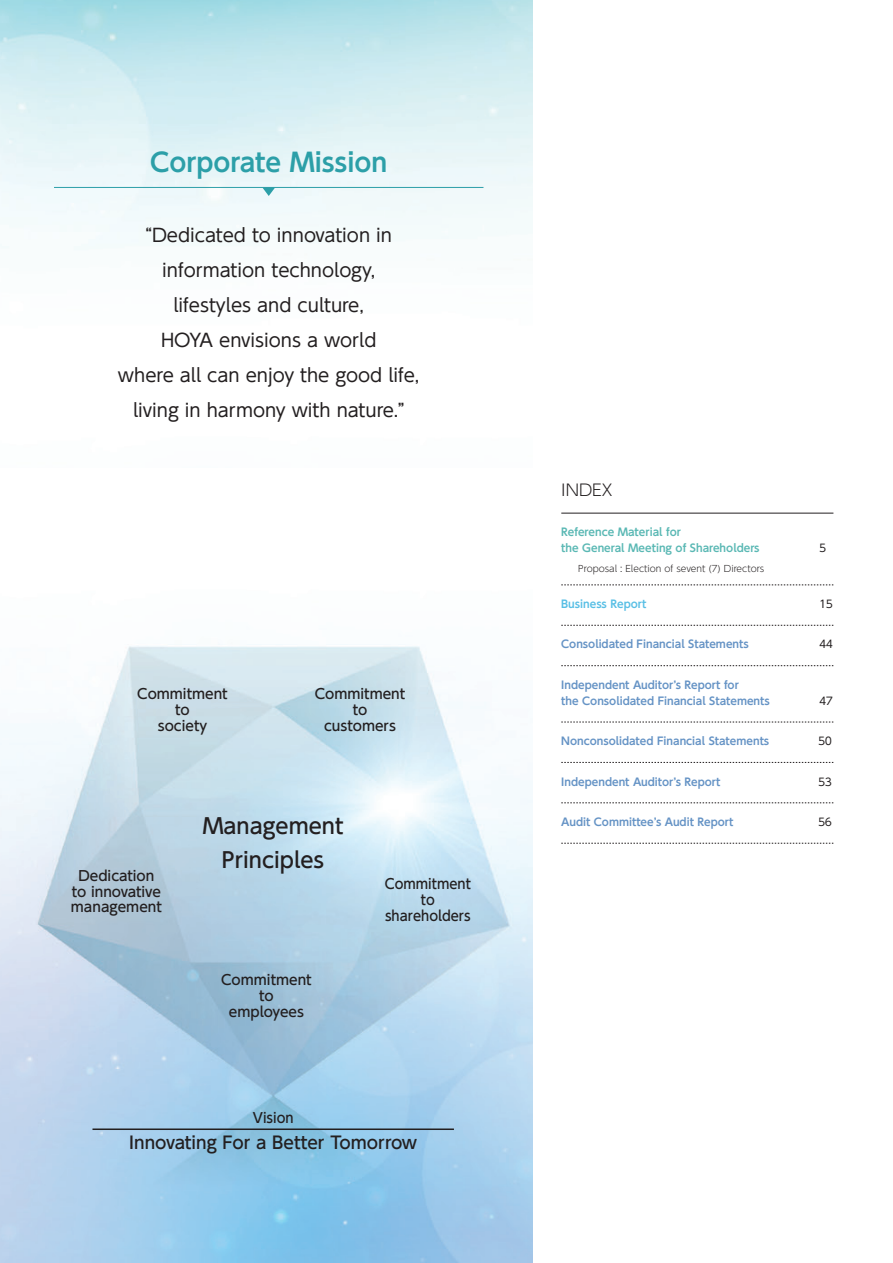
<style>
.page{position:relative;width:893px;height:1263px;background:#fff}
.page>*{position:absolute;margin:0;border:0;box-sizing:border-box;transform-origin:0 0}
.t1{font:600 25.5px "MO Clear Tone SG";color:#2c9fa8}
.t2{font:500 21.3px/34px "MO Clear Tone SG";color:#231f20;text-align:center}
.t3{font:18px/35.1px "MO Clear Tone SG";color:#231f20;text-align:center}
.t4{font:500 16.95px "MO Clear Tone SG";color:#231f20}
.t5{font:300 15.9px "MO Clear Tone SG";color:#231f20}
.t6{font:500 13.8px/15.9px "MO Clear Tone SG";color:#231f20;text-align:center}
.t7{font:500 13.8px/15.9px "MO Clear Tone SG";color:#231f20;text-align:center;scale:.95 1}
.t8{font:600 10.65px/15.9px "MO Clear Tone SG";color:#6593c5}
.t9{font:600 10.65px/15.9px "MO Clear Tone SG";color:#5ab8b4}
.t10{font:600 10.65px "MO Clear Tone SG";color:#59bfe5}
.t11{font:10.65px "MO Clear Tone SG";color:#231f20}
.t12{font:300 9px "MO Clear Tone SG";color:#231f20}
</style>
<div class="page">
<hr style="left:561px;top:513px;width:272px;height:1px;background:#231f20">
<svg style="left:561px;top:585px;width:272px;height:1px"></svg>
<svg style="left:561px;top:625px;width:272px;height:1px"></svg>
<svg style="left:561px;top:665px;width:272px;height:1px"></svg>
<svg style="left:561px;top:722px;width:272px;height:1px"></svg>
<svg style="left:561px;top:762px;width:272px;height:1px"></svg>
<svg style="left:561px;top:802px;width:272px;height:1px"></svg>
<svg style="left:561px;top:843px;width:272px;height:1px"></svg>
<img style="left:0;top:644px;width:533px;height:619px">
<hr style="left:54px;top:187px;width:429px;height:1px;background:#2c9fa8">
<svg style="left:262px;top:188px;width:13px;height:8px"></svg>
<hr style="left:92px;top:1128px;width:362px;height:2px;background:#231f20">
<h1 class="t1" style="left:150px;top:144px;width:239px">Corporate Mission</h1>
<h3 class="t3" style="left:118px;top:217px;width:303px">“Dedicated to innovation in information technology,<br>lifestyles and culture,<br>HOYA envisions a world<br>where all can enjoy the good life, living in harmony with nature.”</h3>
<p class="t6" style="left:137px;top:685px;width:92px">Commitment to<br>society</p>
<p class="t6" style="left:315px;top:685px;width:92px">Commitment to<br>customers</p>
<h2 class="t2" style="left:203px;top:808px;width:142px">Management<br>Principles</h2>
<p class="t6" style="left:71px;top:867px;width:93px">Dedication to innovative management</p>
<p class="t7" style="left:385px;top:876px;width:92px">Commitment to shareholders</p>
<p class="t6" style="left:221px;top:971px;width:92px">Commitment to employees</p>
<p class="t7" style="left:253px;top:1110px;width:44px">Vision</p>
<h3 class="t4" style="left:129px;top:1131px;width:289px">Innovating For a Better Tomorrow</h3>
<h3 class="t5" style="left:561px;top:479px;width:53px">INDEX</h3>
<p class="t9" style="left:561px;top:524px;width:200px">Reference Material for<br>the General Meeting of Shareholders</p>
<p class="t11" style="left:820px;top:541px;width:8px">5</p>
<p class="t12" style="left:578px;top:562px;width:188px">Proposal : Election of sevent (7) Directors</p>
<p class="t10" style="left:561px;top:596px;width:87px">Business Report</p>
<p class="t11" style="left:820px;top:597px;width:15px">15</p>
<p class="t8" style="left:561px;top:636px;width:189px">Consolidated Financial Statements</p>
<p class="t11" style="left:820px;top:637px;width:15px">44</p>
<p class="t8" style="left:561px;top:676px;width:210px">Independent Auditor’s Report for<br>the Consolidated Financial Statements</p>
<p class="t11" style="left:820px;top:693px;width:15px">47</p>
<p class="t8" style="left:561px;top:733px;width:209px">Nonconsolidated Financial Statements</p>
<p class="t11" style="left:819px;top:734px;width:15px">50</p>
<p class="t8" style="left:561px;top:773px;width:161px">Independent Auditor’s Report</p>
<p class="t11" style="left:819px;top:774px;width:15px">53</p>
<p class="t8" style="left:561px;top:814px;width:174px">Audit Committee’s Audit Report</p>
<p class="t11" style="left:819px;top:815px;width:15px">56</p>
</div>
